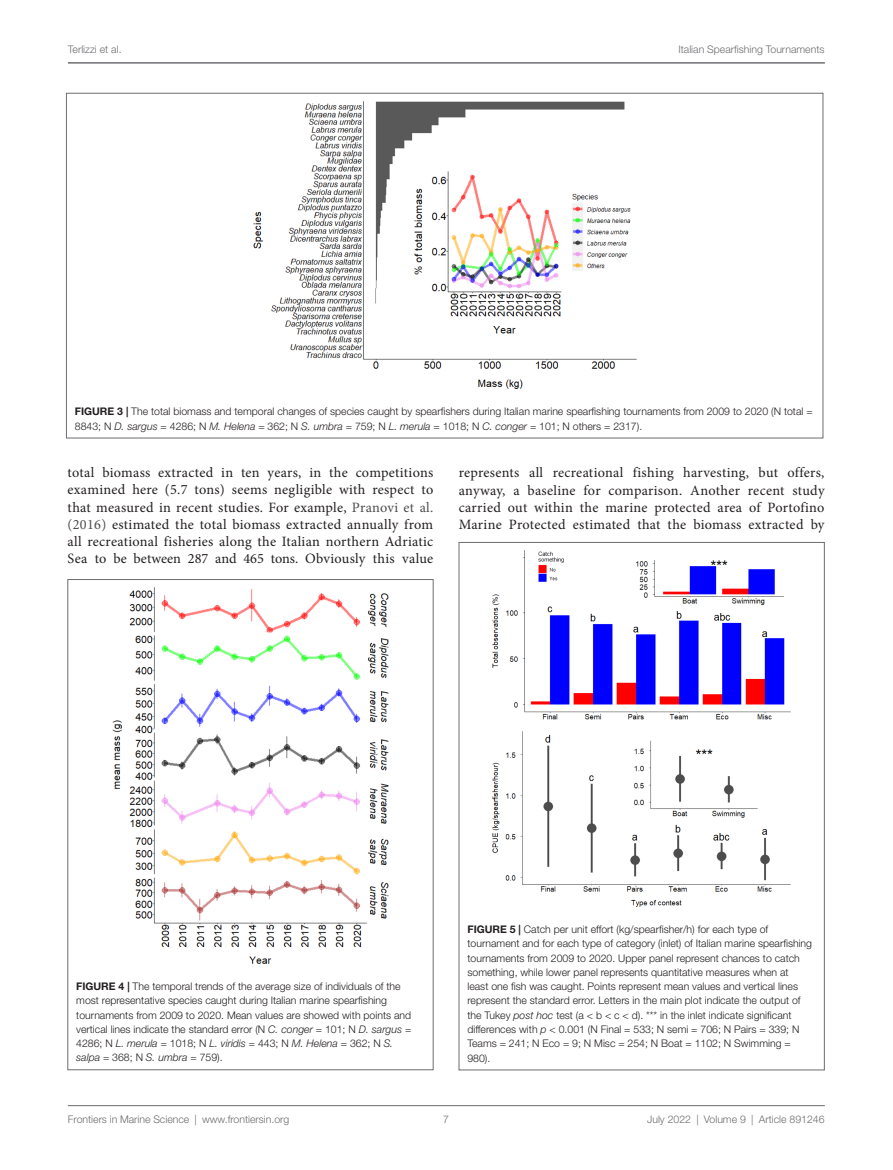
<style>
.page{position:relative;width:893px;height:1170px;background:#fff}
.page>*{position:absolute;margin:0;border:0;box-sizing:border-box;transform-origin:0 0}
.ParaIndent{font:14.25px/17.2px "Minion Pro";letter-spacing:.015em;color:#231f20;text-align:justify}
.FigCaption{font:300 10.5px/14.2px "Helvetica Neue LT Std";color:#231f20}
.t1{font:300 10.5px "Helvetica Neue LT Std";color:#6c6d70}
.s1{font-weight:700}
.s2{font-style:italic}
.s3{color:#4d4d4d}
</style>
<div class="page">
<hr style="left:68px;top:1105px;width:757px;height:1px;background:#6c6d70">
<hr style="left:68px;top:63px;width:757px;height:1px;background:#6c6d70">
<img style="left:112px;top:588px;width:277px;height:374px">
<img style="left:493px;top:551px;width:297px;height:355px">
<img style="left:253px;top:102px;width:383px;height:286px">
<p class="t1" style="left:68px;top:43px;width:55px">Terlizzi et al.</p>
<p class="t1" style="left:678px;top:43px;width:148px">Italian Spearfishing Tournaments</p>
<p class="FigCaption" style="left:75px;top:404px;width:739px"><span class="s1">FIGURE 3 |</span> The total biomass and temporal changes of species caught by spearfishers during Italian marine spearfishing tournaments from 2009 to 2020 (N total =<br>8843; N <span class="s2">D. sargus</span> = 4286; N <span class="s2">M. Helena</span> = 362; N <span class="s2">S. umbra</span> = 759; N <span class="s2">L. merula</span> = 1018; N <span class="s2">C. conger</span> = 101; N others = 2317).</p>
<p class="ParaIndent" style="left:68px;top:464px;width:367px">total biomass extracted in ten years, in the competitions examined here (5.7 tons) seems negligible with respect to that measured in recent studies. For example, <span class="s3">Pranovi et al. (2016)</span> estimated the total biomass extracted annually from all recreational fisheries along the Italian northern Adriatic Sea to be between 287 and 465 tons. Obviously this value</p>
<p class="ParaIndent" style="left:459px;top:464px;width:367px">represents all recreational fishing harvesting, but offers, anyway, a baseline for comparison. Another recent study carried out within the marine protected area of Portofino Marine Protected estimated that the biomass extracted by</p>
<p class="FigCaption" style="left:76px;top:978px;width:337px"><span class="s1">FIGURE 4 |</span> The temporal trends of the average size of individuals of the most representative species caught during Italian marine spearfishing tournaments from 2009 to 2020. Mean values are showed with points and vertical lines indicate the standard error (N <span class="s2">C. conger</span> = 101; N <span class="s2">D. sargus</span> = 4286; N <span class="s2">L. merula</span> = 1018; N <span class="s2">L. viridis</span> = 443; N <span class="s2">M. Helena</span> = 362; N <span class="s2">S. salpa</span> = 368; N <span class="s2">S. umbra</span> = 759).</p>
<p class="FigCaption" style="left:467px;top:922px;width:346px"><span class="s1">FIGURE 5 |</span> Catch per unit effort (kg/spearfisher/h) for each type of tournament and for each type of category (inlet) of Italian marine spearfishing tournaments from 2009 to 2020. Upper panel represent chances to catch something, while lower panel represents quantitative measures when at least one fish was caught. Points represent mean values and vertical lines represent the standard error. Letters in the main plot indicate the output of the Tukey <span class="s2">post hoc</span> test (a &lt; b &lt; c &lt; d). *** in the inlet indicate significant differences with <span class="s2">p</span> &lt; 0.001 (N Final = 533; N semi = 706; N Pairs = 339; N Teams = 241; N Eco = 9; N Misc = 254; N Boat = 1102; N Swimming = 980).</p>
<p class="t1" style="left:68px;top:1112px;width:223px">Frontiers in Marine Science | www.frontiersin.org</p>
<p class="t1" style="left:443px;top:1112px;width:7px">7</p>
<p class="t1" style="left:647px;top:1112px;width:179px">July 2022 | Volume 9 | Article 891246</p>
</div>
